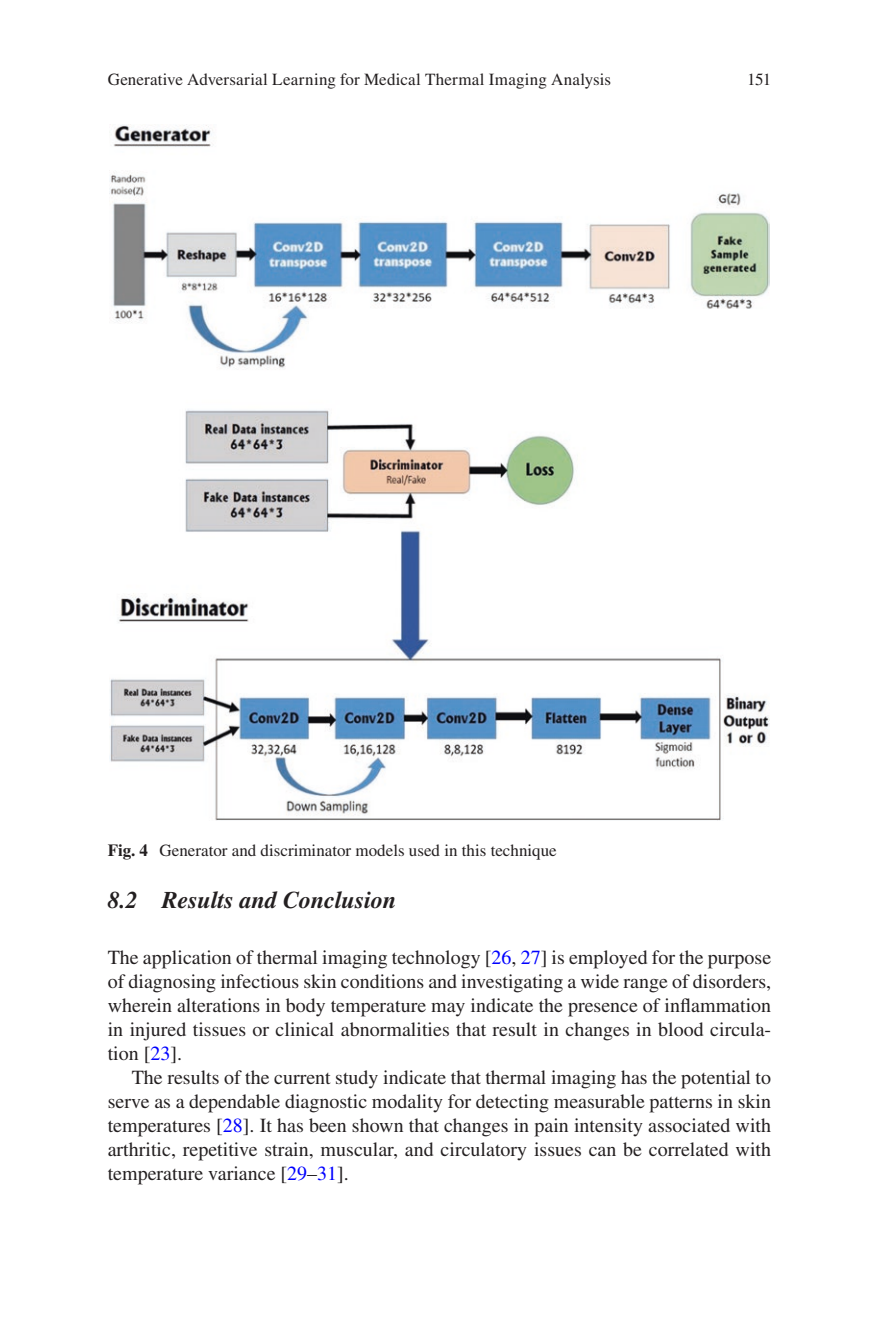
<style>
.page{position:relative;width:879px;height:1333px;background:#fff}
.page>*{position:absolute;margin:0;border:0;box-sizing:border-box;transform-origin:0 0}
._2_hd{font:italic 700 24px "Times LT Std";color:#231f20}
.Text{font:20px/24px "Times LT Std";color:#231f20;text-align:justify}
.Text_flush{font:20px/24px "Times LT Std";color:#231f20;text-align:justify}
.t1{font:17px "Times LT Std";color:#231f20}
.s1{font-weight:700}
.s2{color:#00f}
</style>
<div class="page">
<img style="left:109px;top:124px;width:660px;height:696px">
<p class="t1" style="left:108px;top:70px;width:505px">Generative Adversarial Learning for Medical Thermal Imaging Analysis</p>
<p class="t1" style="left:747px;top:70px;width:26px">151</p>
<p class="t1" style="left:108px;top:840px;width:450px"><span class="s1">Fig. 4</span> Generator and discriminator models used in this technique</p>
<h3 class="_2_hd" style="left:108px;top:886px;width:290px">8.2 Results and Conclusion</h3>
<p class="Text_flush" style="left:108px;top:945px;width:665px">The application of thermal imaging technology [<span class="s2">26</span>, <span class="s2">27</span>] is employed for the purpose of diagnosing infectious skin conditions and investigating a wide range of disorders, wherein alterations in body temperature may indicate the presence of inflammation in injured tissues or clinical abnormalities that result in changes in blood circula&shy;tion [<span class="s2">23</span>].</p>
<p class="Text" style="left:108px;top:1065px;width:665px;text-indent:24px">The results of the current study indicate that thermal imaging has the potential to serve as a dependable diagnostic modality for detecting measurable patterns in skin temperatures [<span class="s2">28</span>]. It has been shown that changes in pain intensity associated with arthritic, repetitive strain, muscular, and circulatory issues can be correlated with temperature variance [<span class="s2">29</span>–<span class="s2">31</span>].</p>
</div>
